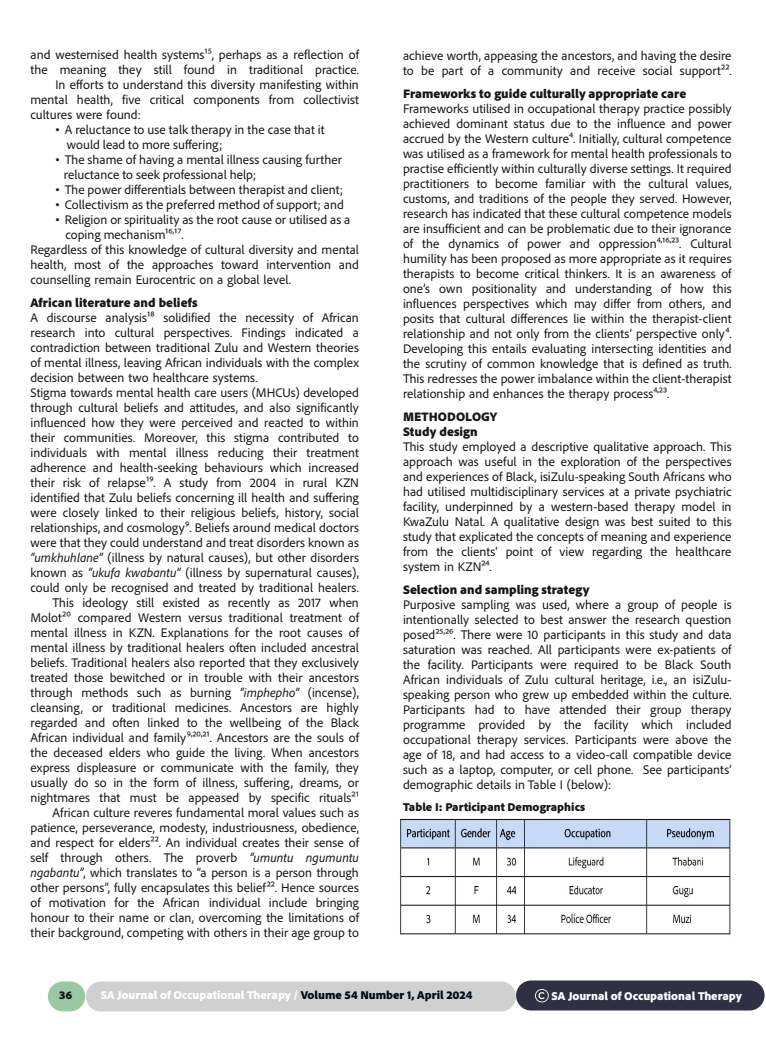
<style>
.page{position:relative;width:766px;height:1049px;background:#fff}
.page>*{position:absolute;margin:0;border:0;box-sizing:border-box;transform-origin:0 0}
.t1{font:13px/15px "Adobe Clean";letter-spacing:.005em;color:#181715}
.t2{font:900 13px/15px "Adobe Clean";color:#181715}
.t3{font:900 12px "Adobe Clean";color:#fff}
.t4{font:900 12px "Adobe Clean";color:#181715}
.s1{font-family:"Arial";font-size:12px}
.s2{font-style:italic}
.s3{font-size:12.6px}
.s4{color:#000b18}
</style>
<div class="page">
<div style="left:516px;top:980px;width:248px;height:30px;background:#2f3044;border-radius:15px"></div>
<div style="left:86px;top:981px;width:430px;height:30px;background:#d0d0d1;border-radius:15px"></div>
<div style="left:48px;top:981px;width:37px;height:30px;background:#9bc8a4;border-radius:15px"></div>
<img style="left:535px;top:989px;width:14px;height:14px">
<img style="left:400px;top:819px;width:331px;height:116px">
<p class="t1" style="left:30px;top:47px;width:330px">and westernised health systems1⁵, perhaps as a reflection of</p>
<p class="t1" style="left:30px;top:62px;width:330px">the meaning they still found in traditional practice.</p>
<p class="t1" style="left:55px;top:77px;width:305px">In efforts to understand this diversity manifesting within</p>
<p class="t1" style="left:30px;top:92px;width:330px">mental health, five critical components from collectivist</p>
<p class="t1" style="left:30px;top:107px;width:112px">cultures were found:</p>
<p class="t1" style="left:67px;top:122px;width:259px;text-indent:-11px"><span class="s1">•</span> A reluctance to use talk therapy in the case that it would lead to more suffering;</p>
<p class="t1" style="left:64px;top:152px;width:279px;text-indent:-9px"><span class="s1">•</span> The shame of having a mental illness causing further reluctance to seek professional help;</p>
<p class="t1" style="left:55px;top:182px;width:289px"><span class="s1">•</span> The power differentials between therapist and client;</p>
<p class="t1" style="left:55px;top:197px;width:290px"><span class="s1">•</span> Collectivism as the preferred method of support; and</p>
<p class="t1" style="left:55px;top:212px;width:296px"><span class="s1">•</span> Religion or spirituality as the root cause or utilised as a</p>
<p class="t1" style="left:65px;top:227px;width:120px">coping mechanism1⁶,1⁷.</p>
<p class="t1" style="left:30px;top:242px;width:330px">Regardless of this knowledge of cultural diversity and mental</p>
<p class="t1" style="left:30px;top:257px;width:330px">health, most of the approaches toward intervention and</p>
<p class="t1" style="left:30px;top:272px;width:262px">counselling remain Eurocentric on a global level.</p>
<p class="t2" style="left:30px;top:295px;width:169px">African literature and beliefs</p>
<p class="t1" style="left:30px;top:310px;width:330px">A discourse analysis1⁸ solidified the necessity of African</p>
<p class="t1" style="left:30px;top:325px;width:330px">research into cultural perspectives. Findings indicated a</p>
<p class="t1" style="left:30px;top:340px;width:330px">contradiction between traditional Zulu and Western theories</p>
<p class="t1" style="left:30px;top:355px;width:330px">of mental illness, leaving African individuals with the complex</p>
<p class="t1" style="left:30px;top:370px;width:229px">decision between two healthcare systems.</p>
<p class="t1" style="left:30px;top:385px;width:330px">Stigma towards mental health care users (MHCUs) developed</p>
<p class="t1" style="left:30px;top:400px;width:330px">through cultural beliefs and attitudes, and also significantly</p>
<p class="t1" style="left:30px;top:415px;width:330px">influenced how they were perceived and reacted to within</p>
<p class="t1" style="left:30px;top:430px;width:330px">their communities. Moreover, this stigma contributed to</p>
<p class="t1" style="left:30px;top:445px;width:330px">individuals with mental illness reducing their treatment</p>
<p class="t1" style="left:30px;top:460px;width:330px">adherence and health-seeking behaviours which increased</p>
<p class="t1" style="left:30px;top:475px;width:330px">their risk of relapse1⁹. A study from 2004 in rural KZN</p>
<p class="t1" style="left:30px;top:490px;width:330px">identified that Zulu beliefs concerning ill health and suffering</p>
<p class="t1" style="left:30px;top:505px;width:330px">were closely linked to their religious beliefs, history, social</p>
<p class="t1" style="left:30px;top:520px;width:330px">relationships, and cosmology⁹. Beliefs around medical doctors</p>
<p class="t1" style="left:30px;top:535px;width:330px">were that they could understand and treat disorders known as</p>
<p class="t1" style="left:30px;top:550px;width:330px"><span class="s2">“umkhuhlane”</span> (illness by natural causes), but other disorders</p>
<p class="t1" style="left:30px;top:565px;width:330px">known as <span class="s2">“ukufa kwabantu”</span> (illness by supernatural causes),</p>
<p class="t1" style="left:30px;top:580px;width:330px">could only be recognised and treated by traditional healers.</p>
<p class="t1" style="left:53px;top:595px;width:308px">This ideology still existed as recently as 2017 when</p>
<p class="t1" style="left:30px;top:610px;width:330px">Molot2⁰ compared Western versus traditional treatment of</p>
<p class="t1" style="left:30px;top:625px;width:330px">mental illness in KZN. Explanations for the root causes of</p>
<p class="t1" style="left:30px;top:640px;width:330px">mental illness by traditional healers often included ancestral</p>
<p class="t1" style="left:30px;top:655px;width:330px">beliefs. Traditional healers also reported that they exclusively</p>
<p class="t1" style="left:30px;top:670px;width:330px">treated those bewitched or in trouble with their ancestors</p>
<p class="t1" style="left:30px;top:685px;width:330px">through methods such as burning <span class="s2">“imphepho”</span> (incense),</p>
<p class="t1" style="left:30px;top:700px;width:330px">cleansing, or traditional medicines. Ancestors are highly</p>
<p class="t1" style="left:30px;top:715px;width:330px">regarded and often linked to the wellbeing of the Black</p>
<p class="t1" style="left:30px;top:730px;width:330px">African individual and family⁹,2⁰,21. Ancestors are the souls of</p>
<p class="t1" style="left:30px;top:745px;width:330px">the deceased elders who guide the living. When ancestors</p>
<p class="t1" style="left:30px;top:760px;width:330px">express displeasure or communicate with the family, they</p>
<p class="t1" style="left:30px;top:775px;width:330px">usually do so in the form of illness, suffering, dreams, or</p>
<p class="t1" style="left:30px;top:790px;width:330px">nightmares that must be appeased by specific rituals21</p>
<p class="t1" style="left:53px;top:805px;width:308px">African culture reveres fundamental moral values such as</p>
<p class="t1" style="left:30px;top:820px;width:330px">patience, perseverance, modesty, industriousness, obedience,</p>
<p class="t1" style="left:30px;top:835px;width:330px">and respect for elders22. An individual creates their sense of</p>
<p class="t1" style="left:30px;top:850px;width:330px">self through others. The proverb <span class="s2">“umuntu ngumuntu</span></p>
<p class="t1" style="left:30px;top:865px;width:330px"><span class="s2">ngabantu”</span>, which translates to “a person is a person through</p>
<p class="t1" style="left:30px;top:880px;width:330px">other persons”, fully encapsulates this belief22. Hence sources</p>
<p class="t1" style="left:30px;top:895px;width:330px">of motivation for the African individual include bringing</p>
<p class="t1" style="left:30px;top:910px;width:330px">honour to their name or clan, overcoming the limitations of</p>
<p class="t1" style="left:30px;top:925px;width:330px">their background, competing with others in their age group to</p>
<p class="t1" style="left:403px;top:47px;width:330px">achieve worth, appeasing the ancestors, and having the desire to be part of a community and receive social support22.</p>
<p class="t2" style="left:403px;top:85px;width:284px">Frameworks to guide culturally appropriate care</p>
<p class="t1" style="left:403px;top:100px;width:330px;text-align:justify">Frameworks utilised in occupational therapy practice possibly achieved dominant status due to the influence and power accrued by the Western culture⁴. Initially, cultural competence was utilised as a framework for mental health professionals to practise efficiently within culturally diverse settings. It required practitioners to become familiar with the cultural values, customs, and traditions of the people they served. However, research has indicated that these cultural competence models are insufficient and can be problematic due to their ignorance of the dynamics of power and oppression⁴,1⁶,23. Cultural humility has been proposed as more appropriate as it requires therapists to become critical thinkers. It is an awareness of one’s own positionality and understanding of how this influences perspectives which may differ from others, and posits that cultural differences lie within the therapist-client relationship and not only from the clients’ perspective only⁴.<br>Developing this entails evaluating intersecting identities and the scrutiny of common knowledge that is defined as truth.<br>This redresses the power imbalance within the client-therapist relationship and enhances the therapy process⁴,23.</p>
<p class="t2" style="left:403px;top:408px;width:96px">METHODOLOGY<br>Study design</p>
<p class="t1" style="left:403px;top:438px;width:330px;text-align:justify">This study employed a descriptive qualitative approach. This approach was useful in the exploration of the perspectives and experiences of Black, isiZulu-speaking South Africans who had utilised multidisciplinary services at a private psychiatric facility, underpinned by a western-based therapy model in KwaZulu Natal. A qualitative design was best suited to this study that explicated the concepts of meaning and experience from the clients' point of view regarding the healthcare system in KZN2⁴.</p>
<p class="t2" style="left:403px;top:581px;width:188px">Selection and sampling strategy</p>
<p class="t1" style="left:403px;top:596px;width:330px;text-align:justify">Purposive sampling was used, where a group of people is intentionally selected to best answer the research question posed<span class="s3">2⁵,2⁶</span>. There were 10 participants in this study and data saturation was reached. All participants were ex-patients of the facility. Participants were required to be Black South African individuals of Zulu cultural heritage, i.e., an isiZulu&shy;speaking person who grew up embedded within the culture.<br>Participants had to have attended their group therapy programme provided by the facility which included occupational therapy services. Participants were above the age of 18, and had access to a video-call compatible device such as a laptop, computer, or cell phone. See participants’ demographic details in Table I (below):</p>
<p class="t4" style="left:403px;top:798px;width:183px">Table I: Participant Demographics</p>
<p class="t4" style="left:59px;top:987px;width:15px">36</p>
<p class="t3" style="left:101px;top:987px;width:373px">SA Journal of Occupational Therapy / <span class="s4">Volume 54 Number 1, April 2024</span></p>
<p class="t3" style="left:551px;top:988px;width:192px">SA Journal of Occupational Therapy</p>
</div>
